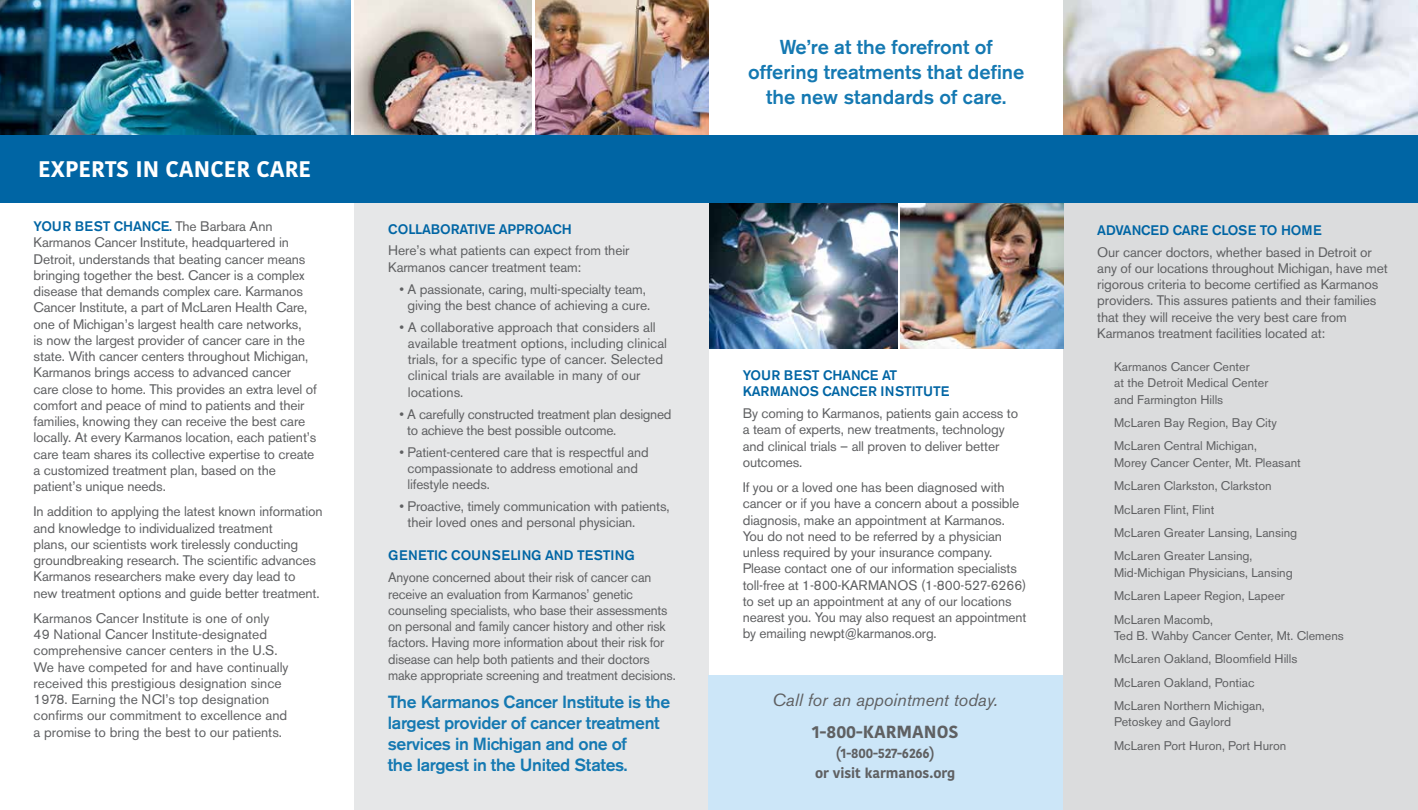
<style>
.page{position:relative;width:1418px;height:810px;background:#fff}
.page>*{position:absolute;margin:0;border:0;box-sizing:border-box;transform-origin:0 0}
.t1{font:700 22.5px "Kohinoor Devanagari";color:#fff}
.t2{font:500 20px/25px "Akzidenz Grotesk BE";color:#1579b2;text-align:center}
.t3{font:500 17.5px/21.2px "Akzidenz Grotesk BE";letter-spacing:-.02em;color:#1579b2}
.t4{font:italic 17.5px "Akzidenz Grotesk BE";color:#5f6062}
.t5{font:700 17.5px "Kohinoor Devanagari";color:#5f6062}
.t6{font:13.75px/16.2px "Akzidenz Grotesk BE";letter-spacing:-.01em;color:#5f6062}
.t7{font:13.75px/16.2px "Akzidenz Grotesk BE";letter-spacing:-.01em;color:#5f6062;scale:.96 1}
.t8{font:500 13.75px/16.2px "Akzidenz Grotesk BE";letter-spacing:-.01em;color:#0065a4}
.t9{font:700 13.75px/20px "Kohinoor Devanagari";color:#5f6062;text-align:center;scale:.95 1}
.t10{font:500 13.75px "Akzidenz Grotesk BE";letter-spacing:.01em;color:#0065a4}
.t11{font:12.5px/23.5px "Akzidenz Grotesk BE";color:#5f6062}
.s1{font-weight:500;color:#0065a4}
</style>
<div class="page">
<div style="left:354px;top:202px;width:355px;height:608px;background:#e6e7e8"></div>
<div style="left:708px;top:675px;width:355px;height:135px;background:#cce6f8"></div>
<div style="left:1063px;top:139px;width:355px;height:671px;background:#dbdcdd"></div>
<img style="left:354px;top:0;width:178px;height:135px">
<img style="left:535px;top:0;width:174px;height:135px">
<img style="left:1063px;top:0;width:355px;height:135px">
<img style="left:0;top:0;width:351px;height:135px">
<img style="left:900px;top:202px;width:163px;height:147px">
<img style="left:709px;top:202px;width:188px;height:147px">
<div style="left:0;top:135px;width:1418px;height:67px;background:#0065a4"></div>
<h1 class="t1" style="left:38px;top:156px;width:274px">EXPERTS IN CANCER CARE</h1>
<p class="t6" style="left:34px;top:218px;width:285px"><span class="s1">YOUR BEST CHANCE.</span> The Barbara Ann Karmanos Cancer Institute, headquartered in Detroit, understands that beating cancer means bringing together the best. Cancer is a complex disease that demands complex care. Karmanos Cancer Institute, a part of McLaren Health Care, one of Michigan’s largest health care networks,<br>is now the largest provider of cancer care in the state. With cancer centers throughout Michigan, Karmanos brings access to advanced cancer care close to home. This provides an extra level of comfort and peace of mind to patients and their families, knowing they can receive the best care locally. At every Karmanos location, each patient’s care team shares its collective expertise to create a customized treatment plan, based on the patient’s unique needs.</p>
<p class="t6" style="left:34px;top:503px;width:290px">In addition to applying the latest known information and knowledge to individualized treatment<br>plans, our scientists work tirelessly conducting groundbreaking research. The scientific advances Karmanos researchers make every day lead to new treatment options and guide better treatment.</p>
<p class="t6" style="left:34px;top:610px;width:256px">Karmanos Cancer Institute is one of only 49 National Cancer Institute-designated comprehensive cancer centers in the U.S.<br>We have competed for and have continually received this prestigious designation since 1978. Earning the NCI’s top designation confirms our commitment to excellence and a promise to bring the best to our patients.</p>
<p class="t8" style="left:388px;top:221px;width:185px">COLLABORATIVE APPROACH</p>
<p class="t6" style="left:388px;top:243px;width:243px">Here’s what patients can expect from their<br>Karmanos cancer treatment team:</p>
<p class="t6" style="left:399px;top:281px;width:252px;text-align:center">• A passionate, caring, multi-specialty team, giving the best chance of achieving a cure.</p>
<p class="t6" style="left:408px;top:319px;width:261px;text-indent:-8px">• A collaborative approach that considers all available treatment options, including clinical trials, for a specific type of cancer. Selected clinical trials are available in many of our locations.</p>
<p class="t6" style="left:407px;top:406px;width:266px;text-indent:-8px">• A carefully constructed treatment plan designed to achieve the best possible outcome.</p>
<p class="t6" style="left:407px;top:444px;width:243px;text-indent:-8px">• Patient-centered care that is respectful and compassionate to address emotional and lifestyle needs.</p>
<p class="t6" style="left:407px;top:498px;width:263px;text-indent:-8px">• Proactive, timely communication with patients, their loved ones and personal physician.</p>
<p class="t10" style="left:388px;top:547px;width:248px">GENETIC COUNSELING AND TESTING</p>
<p class="t7" style="left:388px;top:569px;width:301px">Anyone concerned about their risk of cancer can receive an evaluation from Karmanos’ genetic counseling specialists, who base their assessments on personal and family cancer history and other risk factors. Having more information about their risk for disease can help both patients and their doctors make appropriate screening and treatment decisions.</p>
<p class="t3" style="left:388px;top:691px;width:284px">The Karmanos Cancer Institute is the largest provider of cancer treatment services in Michigan and one of<br>the largest in the United States.</p>
<h2 class="t2" style="left:748px;top:35px;width:278px">We’re at the forefront of offering treatments that define the new standards of care.</h2>
<p class="t8" style="left:742px;top:367px;width:208px">YOUR BEST CHANCE AT<br>KARMANOS CANCER INSTITUTE</p>
<p class="t6" style="left:742px;top:405px;width:277px">By coming to Karmanos, patients gain access to a team of experts, new treatments, technology and clinical trials – all proven to deliver better outcomes.</p>
<p class="t6" style="left:742px;top:479px;width:285px">If you or a loved one has been diagnosed with cancer or if you have a concern about a possible diagnosis, make an appointment at Karmanos.<br>You do not need to be referred by a physician unless required by your insurance company.<br>Please contact one of our information specialists toll-free at 1-800-KARMANOS (1-800-527-6266) to set up an appointment at any of our locations nearest you. You may also request an appointment by emailing newpt@karmanos.org.</p>
<p class="t4" style="left:772px;top:690px;width:227px">Call for an appointment today.</p>
<p class="t5" style="left:812px;top:722px;width:148px">1-800-KARMANOS</p>
<p class="t9" style="left:815px;top:743px;width:149px">(1-800-527-6266)<br>or visit karmanos.org</p>
<p class="t8" style="left:1097px;top:222px;width:226px">ADVANCED CARE CLOSE TO HOME</p>
<p class="t6" style="left:1097px;top:244px;width:292px">Our cancer doctors, whether based in Detroit or any of our locations throughout Michigan, have met rigorous criteria to become certified as Karmanos providers. This assures patients and their families that they will receive the very best care from Karmanos treatment facilities located at:</p>
<p class="t11" style="left:1114px;top:359px;width:156px;line-height:16.2px">Karmanos Cancer Center<br>at the Detroit Medical Center and Farmington Hills</p>
<p class="t11" style="left:1114px;top:411px;width:164px">McLaren Bay Region, Bay City<br>McLaren Central Michigan,</p>
<p class="t11" style="left:1114px;top:451px;width:188px">Morey Cancer Center, Mt. Pleasant<br>McLaren Clarkston, Clarkston<br>McLaren Flint, Flint<br>McLaren Greater Lansing, Lansing<br>McLaren Greater Lansing,</p>
<p class="t11" style="left:1114px;top:561px;width:180px">Mid-Michigan Physicians, Lansing<br>McLaren Lapeer Region, Lapeer<br>McLaren Macomb,</p>
<p class="t11" style="left:1114px;top:624px;width:231px">Ted B. Wahby Cancer Center, Mt. Clemens<br>McLaren Oakland, Bloomfield Hills<br>McLaren Oakland, Pontiac<br>McLaren Northern Michigan,</p>
<p class="t11" style="left:1114px;top:710px;width:174px">Petoskey and Gaylord<br>McLaren Port Huron, Port Huron</p>
</div>
